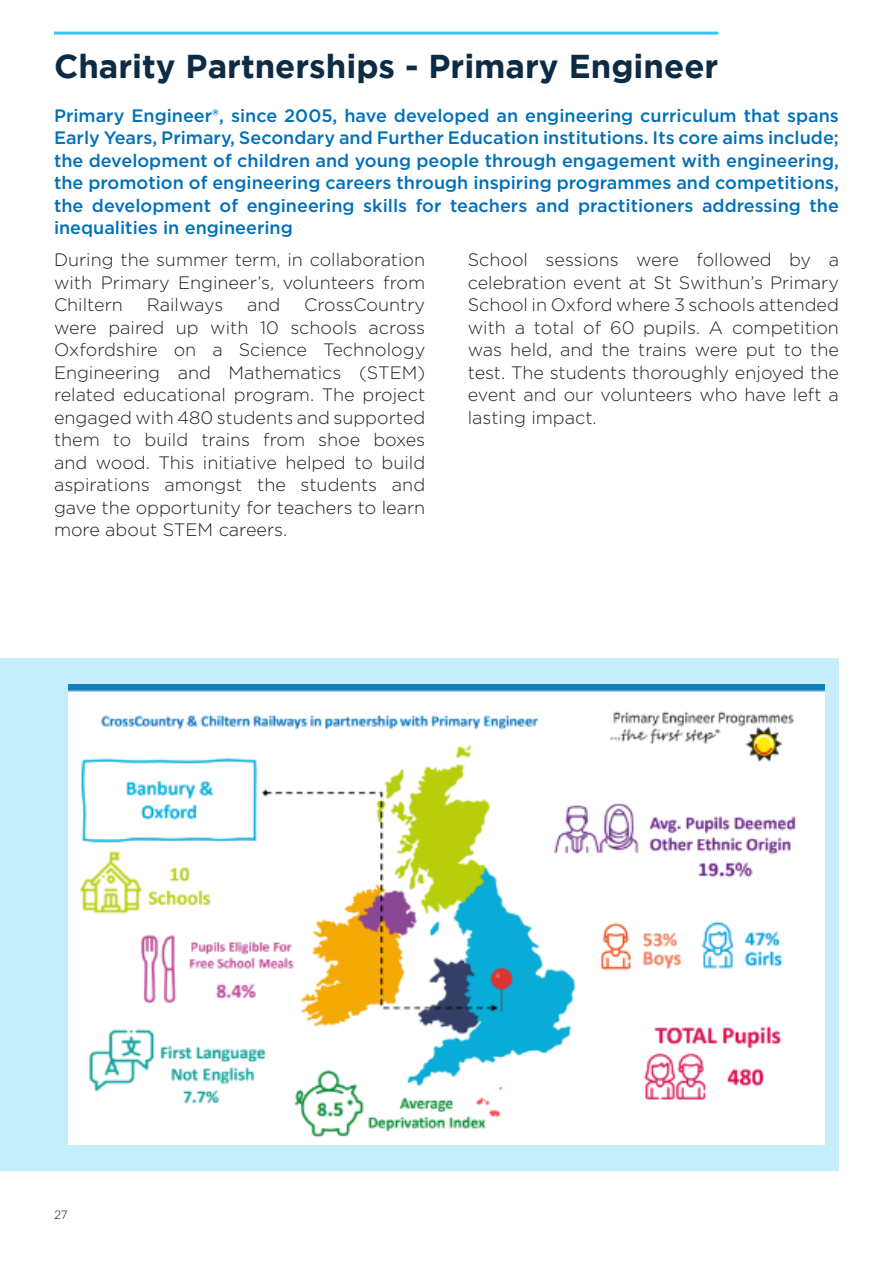
<style>
.page{position:relative;width:893px;height:1263px;background:#fff}
.page>*{position:absolute;margin:0;border:0;box-sizing:border-box;transform-origin:0 0}
.t1{font:700 33px "Gotham";color:#0d2b45}
.t2{font:300 18px/22.5px "Gotham";color:#231f20;text-align:justify}
.t3{font:500 18px/22.5px "Gotham";color:#0070b9;text-align:justify}
.t4{font:300 12px "Gotham";color:#231f20}
</style>
<div class="page">
<div style="left:0;top:658px;width:839px;height:512px;background:#c5edfa"></div>
<hr style="left:54px;top:32px;width:664px;height:3px;background:#3ec3f1">
<img style="left:69px;top:684px;width:755px;height:461px">
<h1 class="t1" style="left:54px;top:47px;width:666px">Charity Partnerships - Primary Engineer</h1>
<p class="t3" style="left:54px;top:104px;width:786px">Primary Engineer®, since 2005, have developed an engineering curriculum that spans Early Years, Primary, Secondary and Further Education institutions. Its core aims include; the development of children and young people through engagement with engineering, the promotion of engineering careers through inspiring programmes and competitions, the development of engineering skills for teachers and practitioners addressing the inequalities in engineering</p>
<p class="t2" style="left:54px;top:248px;width:373px">During the summer term, in collaboration with Primary Engineer’s, volunteers from Chiltern</p>
<p class="t2" style="left:468px;top:248px;width:373px">School sessions were followed by a celebration event at St Swithun’s Primary School in Oxford where 3 schools attended with a total of 60 pupils. A competition was held, and the trains were put to the test. The students thoroughly enjoyed the event and our volunteers who have left a lasting impact.</p>
<p class="t2" style="left:147px;top:293px;width:78px">Railways</p>
<p class="t2" style="left:247px;top:293px;width:35px">and</p>
<p class="t2" style="left:54px;top:293px;width:373px;text-indent:250px">CrossCountry were paired up with 10 schools across Oxfordshire on a Science Technology Engineering and Mathematics (STEM) related educational program. The project engaged with 480 students and supported them to build trains from shoe boxes and wood. This initiative helped to build aspirations amongst the students and gave the opportunity for teachers to learn more about STEM careers.</p>
<p class="t4" style="left:54px;top:1207px;width:15px">27</p>
</div>
